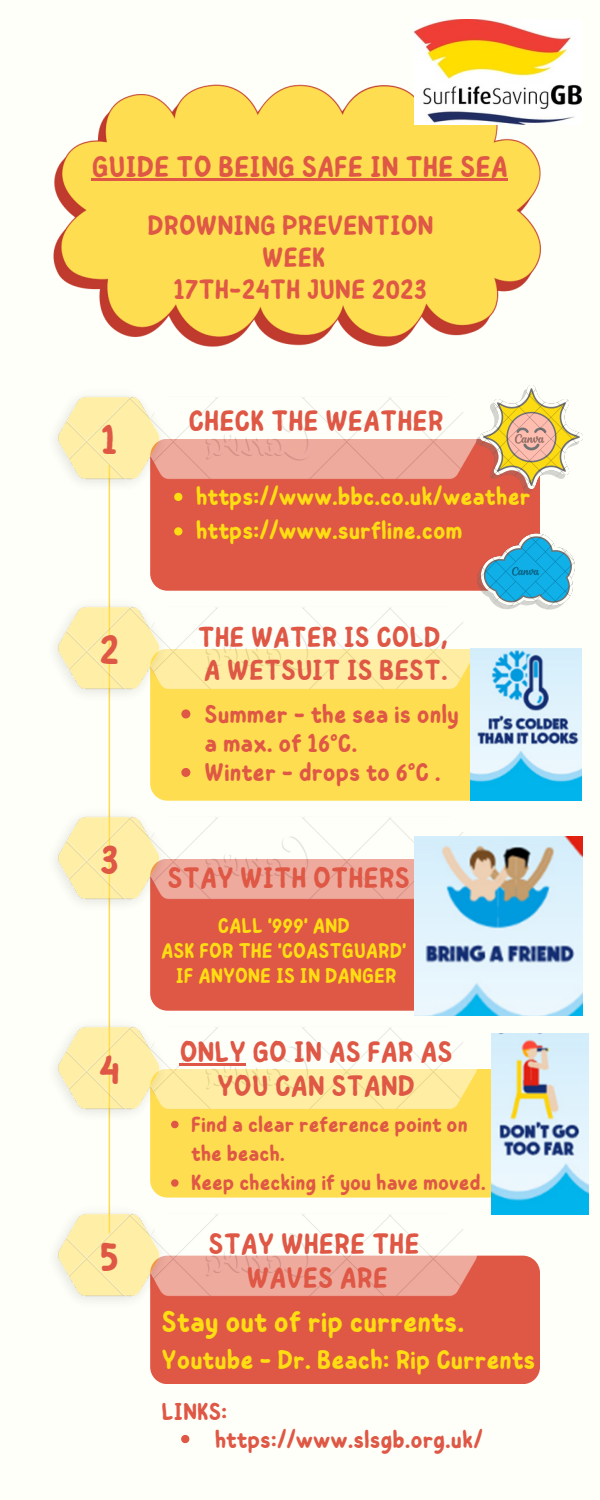
<style>
.page{position:relative;width:600px;height:1500px;background:#fffff9}
.page>*{position:absolute;margin:0;border:0;box-sizing:border-box;transform-origin:0 0}
.t1{font:600 40.9px "Childos Arabic";color:#df5745}
.t2{font:600 30px "Childos Arabic";color:#fedd13}
.t3{font:600 29.9px "Childos Arabic";color:#df5745}
.t4{font:600 29.6px/33.8px "Childos Arabic";color:#df5745;text-align:center}
.t5{font:600 29px "Childos Arabic";color:#df5745}
.t6{font:600 28px "Childos Arabic";color:#df5745}
.t7{font:600 27px "Childos Arabic";color:#fedd13}
.t8{font:600 25.6px/29.2px "Childos Arabic";color:#df5745}
.t9{font:600 25px "Childos Arabic";color:#fedd13}
.t10{font:600 24.4px "Childos Arabic";color:#df5745}
.t11{font:600 22px/29.2px "Childos Arabic";color:#df5745}
.t12{font:600 21.4px "Childos Arabic";color:#fedd13}
</style>
<div class="page">
<img style="left:187px;top:339px;width:218px;height:8px">
<img style="left:53px;top:84px;width:488px;height:255px">
<div style="left:150px;top:492px;width:390px;height:99px;background:#df5745"></div>
<svg style="left:174px;top:494px;width:8px;height:7px"></svg>
<svg style="left:174px;top:527px;width:8px;height:9px"></svg>
<div style="left:150px;top:704px;width:390px;height:97px;background:#ffdd50"></div>
<hr style="left:109px;top:465px;width:1px;height:768px;background:#ffdd50">
<img style="left:55px;top:396px;width:421px;height:98px">
<img style="left:476px;top:386px;width:107px;height:106px">
<img style="left:55px;top:597px;width:415px;height:107px">
<img style="left:476px;top:533px;width:98px;height:77px">
<div style="left:150px;top:914px;width:265px;height:97px;background:#df5745"></div>
<img style="left:55px;top:807px;width:408px;height:107px">
<div style="left:150px;top:1069px;width:341px;height:128px;background:#ffdd50"></div>
<img style="left:55px;top:1017px;width:421px;height:107px">
<div style="left:150px;top:1256px;width:390px;height:128px;background:#df5745"></div>
<img style="left:55px;top:1204px;width:421px;height:107px">
<img style="left:415px;top:20px;width:166px;height:105px">
<img style="left:470px;top:648px;width:111px;height:152px">
<img style="left:491px;top:1034px;width:97px;height:181px">
<img style="left:415px;top:836px;width:168px;height:180px">
<hr style="left:180px;top:1064px;width:66px;height:2px;background:#df5745">
<svg style="left:171px;top:1121px;width:8px;height:7px"></svg>
<svg style="left:171px;top:1179px;width:8px;height:8px"></svg>
<svg style="left:181px;top:1435px;width:8px;height:8px"></svg>
<hr style="left:92px;top:178px;width:416px;height:2px;background:#df5745">
<svg style="left:181px;top:709px;width:9px;height:9px"></svg>
<svg style="left:181px;top:768px;width:9px;height:9px"></svg>
<p class="t3" style="left:92px;top:145px;width:418px">GUIDE TO BEING SAFE IN THE SEA</p>
<p class="t6" style="left:148px;top:205px;width:288px">DROWNING PREVENTION</p>
<p class="t6" style="left:262px;top:238px;width:65px">WEEK</p>
<p class="t6" style="left:173px;top:270px;width:255px">17TH-24TH JUNE 2023</p>
<p class="t1" style="left:101px;top:411px;width:18px">1</p>
<p class="t1" style="left:99px;top:621px;width:21px">2</p>
<p class="t1" style="left:100px;top:831px;width:21px">3</p>
<p class="t1" style="left:99px;top:1041px;width:23px">4</p>
<p class="t1" style="left:100px;top:1228px;width:21px">5</p>
<p class="t4" style="left:188px;top:404px;width:257px">CHECK THE WEATHER</p>
<p class="t9" style="left:196px;top:479px;width:336px">https://www.bbc.co.uk/weather</p>
<p class="t9" style="left:196px;top:513px;width:269px">https://www.surfline.com</p>
<p class="t5" style="left:198px;top:616px;width:251px">THE WATER IS COLD,</p>
<p class="t5" style="left:204px;top:649px;width:245px">A WETSUIT IS BEST.</p>
<p class="t8" style="left:205px;top:700px;width:256px">Summer - the sea is only a max. of 16°C.</p>
<p class="t8" style="left:205px;top:759px;width:238px">Winter - drops to 6°C .</p>
<p class="t4" style="left:168px;top:861px;width:244px">STAY WITH OTHERS</p>
<p class="t12" style="left:218px;top:911px;width:133px">CALL '999' AND</p>
<p class="t12" style="left:161px;top:936px;width:247px">ASK FOR THE 'COASTGUARD'</p>
<p class="t12" style="left:176px;top:960px;width:222px">IF ANYONE IS IN DANGER</p>
<p class="t4" style="left:180px;top:1036px;width:275px">ONLY GO IN AS FAR AS<br>YOU CAN STAND</p>
<p class="t11" style="left:191px;top:1110px;width:278px">Find a clear reference point on the beach.</p>
<p class="t11" style="left:191px;top:1169px;width:296px">Keep checking if you have moved.</p>
<p class="t4" style="left:209px;top:1228px;width:213px">STAY WHERE THE</p>
<p class="t4" style="left:247px;top:1262px;width:143px">WAVES ARE</p>
<p class="t2" style="left:162px;top:1301px;width:304px">Stay out of rip currents.</p>
<p class="t7" style="left:162px;top:1341px;width:375px">Youtube - Dr. Beach: Rip Currents</p>
<p class="t10" style="left:162px;top:1394px;width:67px">LINKS:</p>
<p class="t10" style="left:215px;top:1422px;width:270px">https://www.slsgb.org.uk/</p>
</div>
